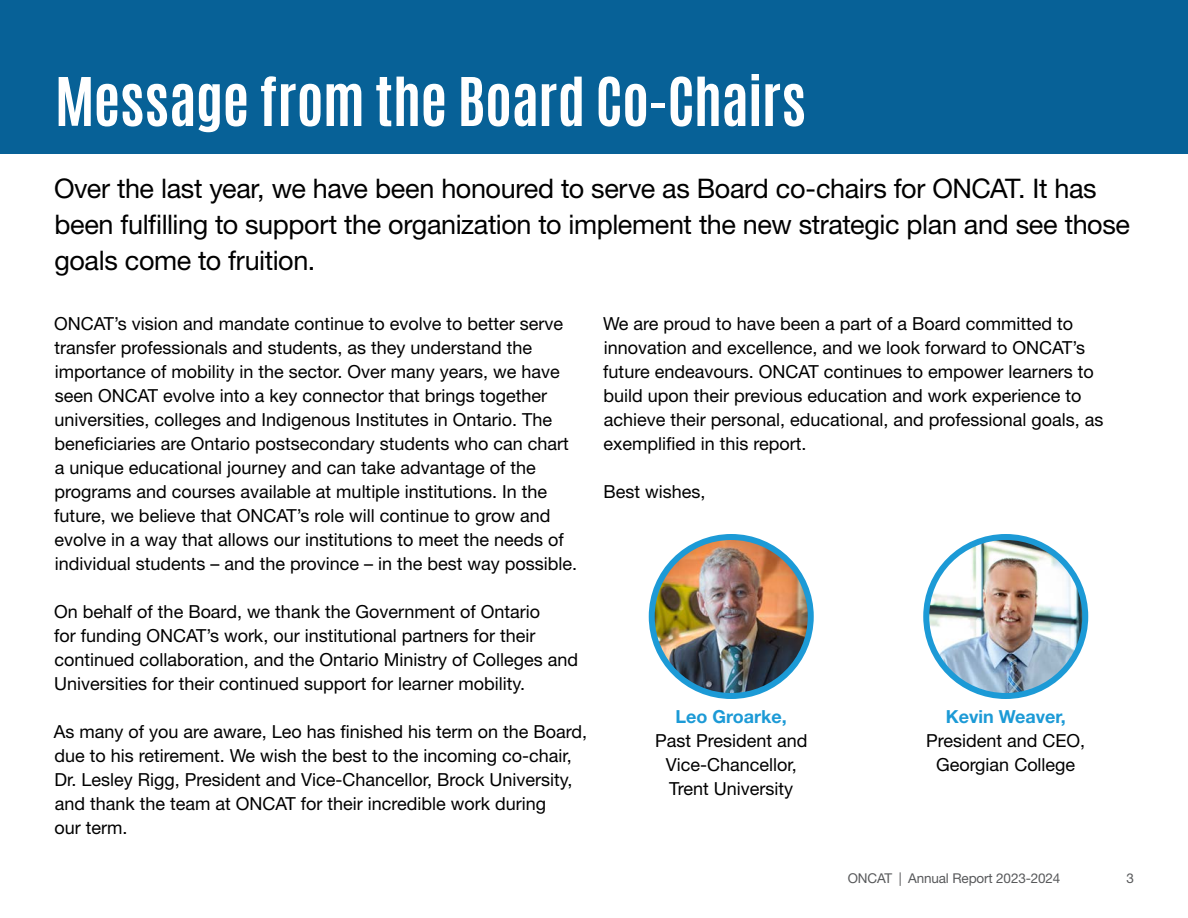
<style>
.page{position:relative;width:1188px;height:918px;background:#fff}
.page>*{position:absolute;margin:0;border:0;box-sizing:border-box;transform-origin:0 0}
.Header_wht{font:700 57px "Antonio";letter-spacing:-.01em;color:#fff}
.Intros{font:27px/36px "Helvetica Neue LT Std";letter-spacing:-.015em;color:#000}
.Body{font:18px/24px "Helvetica Neue LT Std";color:#000}
.Name_-_title{font:18px/24px "Helvetica Neue LT Std";color:#000;text-align:center}
.names{font:700 18px "Helvetica Neue LT Std";color:#1c9ad6}
.t1{font:13.5px "Helvetica Neue LT Std";letter-spacing:-.01em;color:#58595b}
</style>
<div class="page">
<div style="left:0;top:0;width:1188px;height:154px;background:#076197"></div>
<img style="left:652px;top:537px;width:159px;height:159px;border-radius:80px">
<div style="left:649px;top:534px;width:165px;height:165px;border:6px solid #1c9ad6;border-radius:50%"></div>
<img style="left:926px;top:537px;width:159px;height:159px;border-radius:80px">
<div style="left:923px;top:534px;width:165px;height:165px;border:6px solid #1c9ad6;border-radius:50%"></div>
<p class="Header_wht" style="left:55px;top:59px;width:752px">Message from the Board Co-Chairs</p>
<p class="Intros" style="left:54px;top:170px;width:1077px">Over the last year, we have been honoured to serve as Board co-chairs for ONCAT. It has been fulfilling to support the organization to implement the new strategic plan and see those goals come to fruition.</p>
<p class="Body" style="left:54px;top:311px;width:521px">ONCAT’s vision and mandate continue to evolve to better serve transfer professionals and students, as they understand the importance of mobility in the sector. Over many years, we have seen ONCAT evolve into a key connector that brings together universities, colleges and Indigenous Institutes in Ontario. The beneficiaries are Ontario postsecondary students who can chart a unique educational journey and can take advantage of the programs and courses available at multiple institutions. In the future, we believe that ONCAT’s role will continue to grow and evolve in a way that allows our institutions to meet the needs of individual students – and the province – in the best way possible.</p>
<p class="Body" style="left:54px;top:599px;width:526px">On behalf of the Board, we thank the Government of Ontario<br>for funding ONCAT’s work, our institutional partners for their continued collaboration, and the Ontario Ministry of Colleges and Universities for their continued support for learner mobility.</p>
<p class="Body" style="left:54px;top:719px;width:535px">As many of you are aware, Leo has finished his term on the Board, due to his retirement. We wish the best to the incoming co-chair, Dr. Lesley Rigg, President and Vice-Chancellor, Brock University, and thank the team at ONCAT for their incredible work during<br>our term.</p>
<p class="Body" style="left:603px;top:311px;width:502px">We are proud to have been a part of a Board committed to innovation and excellence, and we look forward to ONCAT’s future endeavours. ONCAT continues to empower learners to build upon their previous education and work experience to achieve their personal, educational, and professional goals, as exemplified in this report.</p>
<p class="Body" style="left:603px;top:479px;width:103px">Best wishes,</p>
<p class="names" style="left:676px;top:705px;width:113px">Leo Groarke,</p>
<p class="Name_-_title" style="left:655px;top:728px;width:154px">Past President and<br>Vice-Chancellor,<br>Trent University</p>
<p class="names" style="left:946px;top:705px;width:122px">Kevin Weaver,</p>
<p class="Name_-_title" style="left:926px;top:728px;width:161px">President and CEO,<br>Georgian College</p>
<p class="t1" style="left:848px;top:870px;width:214px">ONCAT | Annual Report 2023-2024</p>
<p class="t1" style="left:1126px;top:870px;width:9px">3</p>
</div>
